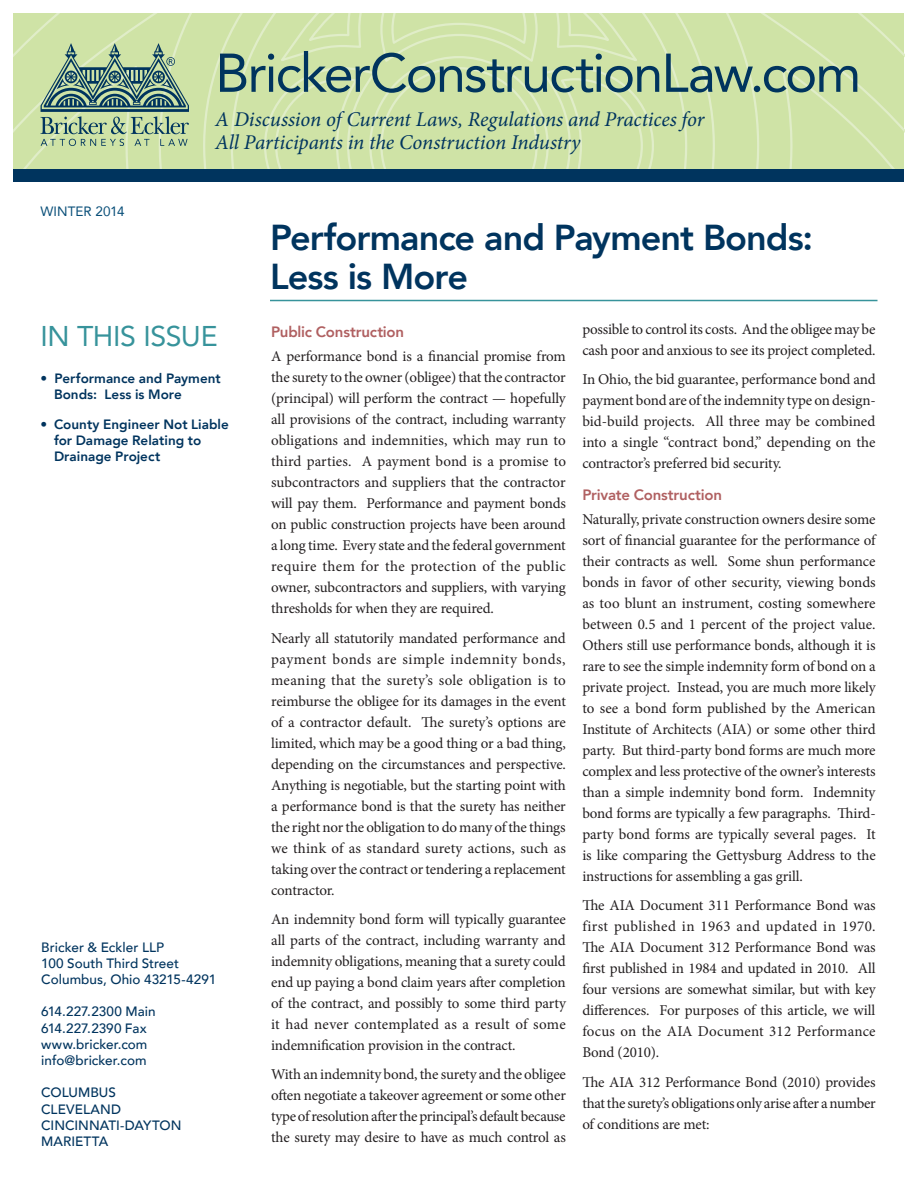
<style>
.page{position:relative;width:918px;height:1188px;background:#fff}
.page>*{position:absolute;margin:0;border:0;box-sizing:border-box;transform-origin:0 0}
.Body{font:54px "Avenir LT Com";letter-spacing:-.035em;color:#00345e}
.t1{font:800 36px/39px "Avenir LT Com";letter-spacing:-.025em;color:#00345e}
.Body-2{font:28.5px "Avenir LT Com";letter-spacing:-.015em;color:#37939b}
.Body-3{font:italic 21px/22.5px "Minion Pro";letter-spacing:-.005em;color:#00345e}
.text_2{font:15px/21px "Minion Pro";letter-spacing:-.01em;color:#231f20;text-align:justify}
.Subtitle{font:800 15px "Avenir LT Com";letter-spacing:-.015em;color:#b06061}
.Body-4{font:500 13.5px "Avenir LT Com";color:#00345e}
.Body-5{font:800 13.5px/16.2px "Avenir LT Com";color:#00345e}
.Body-6{font:13.5px "Avenir LT Com";letter-spacing:.005em;color:#084e78}
</style>
<div class="page">
<div style="left:14px;top:168px;width:890px;height:14px;background:#00345e"></div>
<hr style="left:270px;top:300px;width:608px;height:1px;background:#37939b">
<svg style="left:14px;top:14px;width:890px;height:155px;background:#d0e3a8"></svg>
<svg style="left:41px;top:41px;width:149px;height:105px;background:#94b192"></svg>
<p class="Body" style="left:215px;top:40px;width:648px">BrickerConstructionLaw.com</p>
<p class="Body-6" style="left:40px;top:203px;width:86px">WINTER 2014</p>
<p class="Body-3" style="left:215px;top:108px;width:491px">A Discussion of Current Laws, Regulations and Practices for<br>All Participants in the Construction Industry</p>
<p class="t1" style="left:270px;top:218px;width:545px">Performance and Payment Bonds:<br>Less is More</p>
<p class="Body-2" style="left:40px;top:319px;width:179px">IN THIS ISSUE</p>
<p class="Body-5" style="left:54px;top:370px;width:168px;text-indent:-14px">• Performance and Payment<br>Bonds: Less is More</p>
<p class="Body-5" style="left:54px;top:416px;width:176px;text-indent:-14px">• County Engineer Not Liable for Damage Relating to<br>Drainage Project</p>
<p class="Body-4" style="left:41px;top:939px;width:124px">Bricker &amp; Eckler LLP</p>
<p class="Body-4" style="left:41px;top:955px;width:140px">100 South Third Street</p>
<p class="Body-4" style="left:41px;top:971px;width:177px">Columbus, Ohio 43215-4291</p>
<p class="Body-4" style="left:41px;top:1004px;width:116px">614.227.2300 Main</p>
<p class="Body-4" style="left:41px;top:1020px;width:107px">614.227.2390 Fax</p>
<p class="Body-4" style="left:41px;top:1036px;width:108px">www.bricker.com</p>
<p class="Body-4" style="left:41px;top:1052px;width:107px">info@bricker.com</p>
<p class="Body-4" style="left:41px;top:1085px;width:76px">COLUMBUS</p>
<p class="Body-4" style="left:41px;top:1101px;width:81px">CLEVELAND</p>
<p class="Body-4" style="left:41px;top:1117px;width:142px">CINCINNATI-DAYTON</p>
<p class="Body-4" style="left:41px;top:1133px;width:69px">MARIETTA</p>
<p class="Subtitle" style="left:271px;top:323px;width:135px">Public Construction</p>
<p class="text_2" style="left:271px;top:346px;width:296px">A performance bond is a financial promise from the surety to the owner (obligee) that the contractor (principal) will perform the contract — hopefully all provisions of the contract, including warranty obligations and indemnities, which may run to third parties. A payment bond is a promise to subcontractors and suppliers that the contractor will pay them. Performance and payment bonds on public construction projects have been around a long time. Every state and the federal government require them for the protection of the public owner, subcontractors and suppliers, with varying thresholds for when they are required.</p>
<p class="text_2" style="left:271px;top:627px;width:296px">Nearly all statutorily mandated performance and payment bonds are simple indemnity bonds, meaning that the surety’s sole obligation is to reimburse the obligee for its damages in the event of a contractor default. The surety’s options are limited, which may be a good thing or a bad thing, depending on the circumstances and perspective.<br>Anything is negotiable, but the starting point with a performance bond is that the surety has neither the right nor the obligation to do many of the things we think of as standard surety actions, such as taking over the contract or tendering a replacement contractor.</p>
<p class="text_2" style="left:271px;top:908px;width:296px">An indemnity bond form will typically guarantee all parts of the contract, including warranty and indemnity obligations, meaning that a surety could end up paying a bond claim years after completion of the contract, and possibly to some third party it had never contemplated as a result of some indemnification provision in the contract.</p>
<p class="text_2" style="left:271px;top:1064px;width:296px">With an indemnity bond, the surety and the obligee often negotiate a takeover agreement or some other type of resolution after the principal’s default because the surety may desire to have as much control as</p>
<p class="text_2" style="left:582px;top:318px;width:295px">possible to control its costs. And the obligee may be cash poor and anxious to see its project completed.</p>
<p class="text_2" style="left:582px;top:369px;width:295px">In Ohio, the bid guarantee, performance bond and payment bond are of the indemnity type on design&shy;bid-build projects. All three may be combined into a single “contract bond,” depending on the contractor’s preferred bid security.</p>
<p class="Subtitle" style="left:582px;top:485px;width:141px">Private Construction</p>
<p class="text_2" style="left:582px;top:509px;width:295px">Naturally, private construction owners desire some sort of financial guarantee for the performance of their contracts as well. Some shun performance bonds in favor of other security, viewing bonds as too blunt an instrument, costing somewhere between 0.5 and 1 percent of the project value.<br>Others still use performance bonds, although it is rare to see the simple indemnity form of bond on a private project. Instead, you are much more likely to see a bond form published by the American Institute of Architects (AIA) or some other third party. But third-party bond forms are much more complex and less protective of the owner’s interests than a simple indemnity bond form. Indemnity bond forms are typically a few paragraphs. Third&shy;party bond forms are typically several pages. It is like comparing the Gettysburg Address to the instructions for assembling a gas grill.</p>
<p class="text_2" style="left:582px;top:895px;width:295px">The AIA Document 311 Performance Bond was first published in 1963 and updated in 1970.<br>The AIA Document 312 Performance Bond was first published in 1984 and updated in 2010. All four versions are somewhat similar, but with key differences. For purposes of this article, we will focus on the AIA Document 312 Performance Bond (2010).</p>
<p class="text_2" style="left:582px;top:1071px;width:295px">The AIA 312 Performance Bond (2010) provides that the surety’s obligations only arise after a number of conditions are met:</p>
</div>
